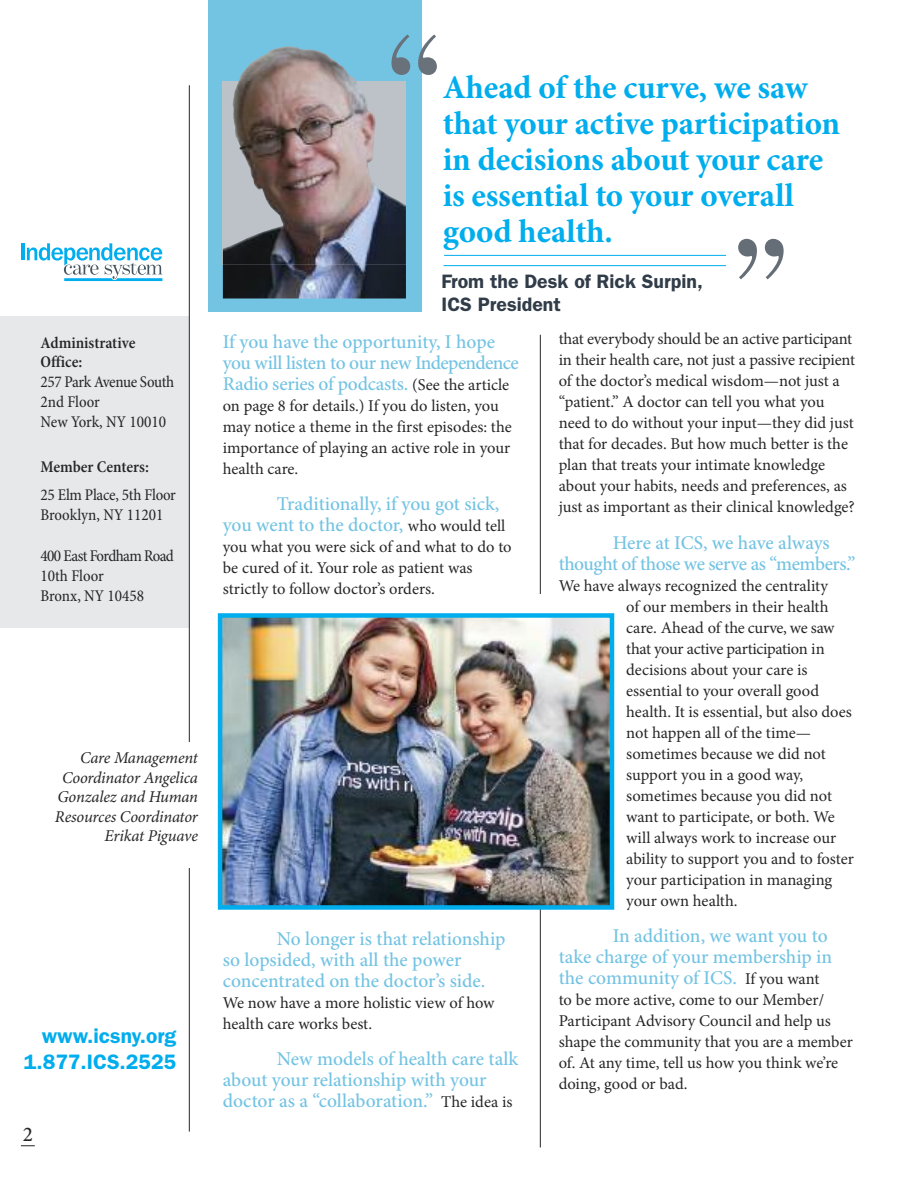
<style>
.page{position:relative;width:918px;height:1188px;background:#fff}
.page>*{position:absolute;margin:0;border:0;box-sizing:border-box;transform-origin:0 0}
.t1{font:700 132px "Benton Mod Disp";color:#69717b}
.t2{font:700 132px "Benton Mod Disp";color:#656d77}
.t3{font:700 33px/36px "Minion Pro";letter-spacing:-.005em;color:#00aded}
.t4{font:600 21px/25.2px "ITC Franklin Gothic Std";color:#00aded;text-align:right}
.t5{font:500 21px "Minion Pro";color:#272627}
.t6{font:500 19.5px/21px "Minion Pro";letter-spacing:-.005em;color:#73c3e3}
.t7{font:600 19.5px/23.4px "ITC Franklin Gothic Std";color:#313c49}
.t8{font:16.5px/21px "Minion Pro";letter-spacing:-.005em;color:#272627}
.t9{font:condensed 16.5px/19.8px "Minion Pro";letter-spacing:-.015em;color:#272627}
.t10{font:italic 16.5px/19.5px "Minion Pro";letter-spacing:-.015em;color:#272627;text-align:right}
.t11{font:600 condensed 16.5px/19.8px "Minion Pro";color:#272627}
.s1{font-weight:400;font-size:16.5px;color:#272627}
</style>
<div class="page">
<hr style="left:540px;top:335px;width:1px;height:812px;background:#272627">
<div style="left:0;top:316px;width:189px;height:312px;background:#e6e8e9"></div>
<div style="left:208px;top:0;width:214px;height:312px;background:#73c3e3"></div>
<svg style="left:223px;top:81px;width:183px;height:124px;background:#aa9b9b"></svg>
<img style="left:239px;top:46px;width:101px;height:34px">
<img style="left:223px;top:205px;width:183px;height:93px">
<img style="left:223px;top:98px;width:60px;height:151px">
<hr style="left:189px;top:85px;width:1px;height:1047px;background:#272627">
<hr style="left:22px;top:243px;width:3px;height:17px;background:#00aeef">
<svg style="left:27px;top:243px;width:135px;height:38px"></svg>
<hr style="left:444px;top:255px;width:351px;height:1px;background:#00aded">
<hr style="left:444px;top:265px;width:351px;height:1px;background:#00aded">
<div style="left:530px;top:594px;width:26px;height:310px;background:#fff"></div>
<img style="left:223px;top:618px;width:386px;height:287px">
<div style="left:218px;top:613px;width:396px;height:297px;border:4px solid #00aded"></div>
<svg style="left:21px;top:1145px;width:14px;height:1px"></svg>
<div style="left:178px;top:742px;width:18px;height:126px;background:#fff"></div>
<div style="left:726px;top:228px;width:70px;height:66px;background:#fff"></div>
<p class="t11" style="left:40px;top:334px;width:96px">Administrative<br>Office:</p>
<p class="t9" style="left:40px;top:373px;width:135px">257 Park Avenue South<br>2nd Floor<br>New York, NY 10010</p>
<p class="t11" style="left:41px;top:458px;width:110px">Member Centers:</p>
<p class="t9" style="left:41px;top:486px;width:137px">25 Elm Place, 5th Floor<br>Brooklyn, NY 11201</p>
<p class="t9" style="left:41px;top:547px;width:135px">400 East Fordham Road<br>10th Floor<br>Bronx, NY 10458</p>
<p class="t10" style="left:55px;top:750px;width:145px">Care Management<br>Coordinator Angelica<br>Gonzalez and Human<br>Resources Coordinator<br>Erikat Piguave</p>
<p class="t4" style="left:24px;top:1025px;width:154px">www.icsny.org<br>1.877.ICS.2525</p>
<p class="t5" style="left:23px;top:1126px;width:12px">2</p>
<h1 class="t1" style="left:385px;top:3px;width:60px">“</h1>
<h2 class="t3" style="left:443px;top:72px;width:399px">Ahead of the curve, we saw that your active participation in decisions about your care is essential to your overall good health.</h2>
<h1 class="t2" style="left:732px;top:208px;width:60px">”</h1>
<p class="t7" style="left:442px;top:271px;width:263px">From the Desk of Rick Surpin,<br>ICS President</p>
<p class="t6" style="left:223px;top:333px;width:298px">If you have the opportunity, I hope you will listen to our new Independence<br>Radio series of podcasts. <span class="s1">(See the article</span></p>
<p class="t8" style="left:223px;top:397px;width:291px">on page 8 for details.) If you do listen, you may notice a theme in the first episodes: the importance of playing an active role in your health care.</p>
<p class="t6" style="left:223px;top:495px;width:284px;text-indent:54px">Traditionally, if you got sick, you went to the doctor, <span class="s1">who would tell</span></p>
<p class="t8" style="left:223px;top:538px;width:290px">you what you were sick of and what to do to be cured of it. Your role as patient was strictly to follow doctor’s orders.</p>
<p class="t6" style="left:223px;top:930px;width:284px;text-indent:54px">No longer is that relationship so lopsided, with all the power concentrated on the doctor’s side.</p>
<p class="t8" style="left:223px;top:994px;width:273px">We now have a more holistic view of how health care works best.</p>
<p class="t6" style="left:223px;top:1050px;width:297px;text-indent:54px">New models of health care talk about your relationship with your doctor as a “collaboration.” <span class="s1">The idea is</span></p>
<p class="t8" style="left:559px;top:330px;width:298px">that everybody should be an active participant in their health care, not just a passive recipient of the doctor’s medical wisdom—not just a “patient.” A doctor can tell you what you need to do without your input—they did just that for decades. But how much better is the plan that treats your intimate knowledge about your habits, needs and preferences, as just as important as their clinical knowledge?</p>
<p class="t6" style="left:559px;top:534px;width:298px;text-indent:54px">Here at ICS, we have always thought of those we serve as “members.”</p>
<p class="t8" style="left:626px;top:576px;width:229px;text-indent:-68px">We have always recognized the centrality<br>of our members in their health care. Ahead of the curve, we saw that your active participation in decisions about your care is essential to your overall good health. It is essential, but also does not happen all of the time— sometimes because we did not support you in a good way, sometimes because you did not want to participate, or both. We will always work to increase our ability to support you and to foster your participation in managing your own health.</p>
<p class="t6" style="left:559px;top:927px;width:275px;text-indent:54px">In addition, we want you to take charge of your membership in the community of ICS. <span class="s1">If you want</span></p>
<p class="t8" style="left:559px;top:990px;width:296px">to be more active, come to our Member/ Participant Advisory Council and help us shape the community that you are a member of. At any time, tell us how you think we’re doing, good or bad.</p>
</div>
